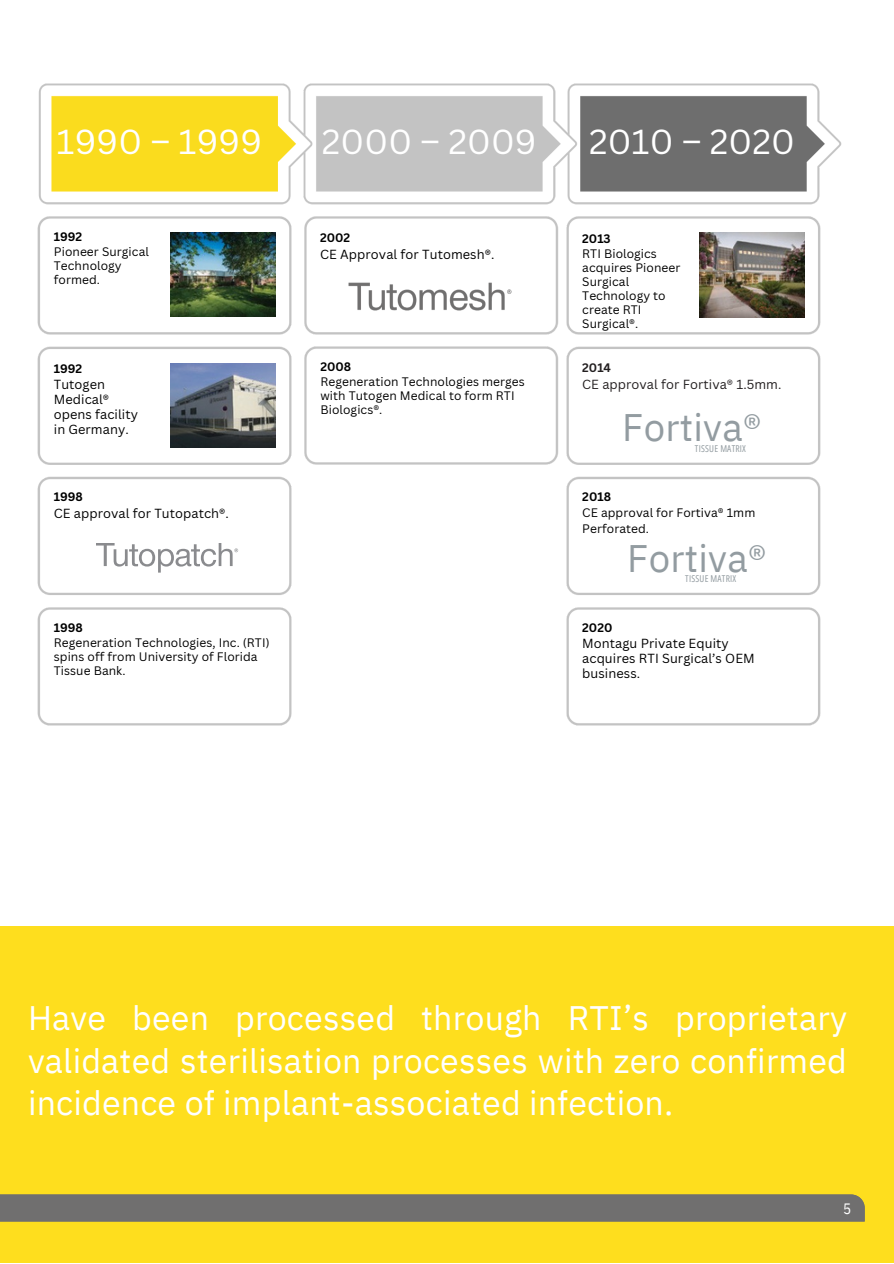
<style>
.page{position:relative;width:894px;height:1264px;background:#fff}
.page>*{position:absolute;margin:0;border:0;box-sizing:border-box;transform-origin:0 0}
.t1{font:38.25px "IBM Plex Sans";letter-spacing:.005em;color:#939ca1}
.t2{font:33.9px/42.5px "IBM Plex Sans";letter-spacing:.005em;color:#fff;text-align:justify}
.t3{font:33.75px "Canva Sans";letter-spacing:.005em;color:#fff}
.t4{font:15px "IBM Plex Sans Cond";color:#fff}
.t5{font:12.75px/15px "Canva Sans";letter-spacing:.005em;color:#000}
.t6{font:12.75px "Canva Sans";letter-spacing:.005em;color:#231f20}
.t7{font:12px/14.4px "Canva Sans";letter-spacing:.005em;color:#000}
.t8{font:700 12px "Canva Sans";color:#000}
.t9{font:700 12px "Canva Sans";color:#231f20}
.t10{font:9.45px "Open Sans Condensed";letter-spacing:.025em;color:#939ca1}
.s1{font-family:"Noto Sans"}
.s2{font-weight:700}
</style>
<div class="page">
<div style="left:0;top:926px;width:893px;height:337px;background:#fede1e"></div>
<img style="left:37px;top:83px;width:805px;height:643px">
<img style="left:699px;top:233px;width:104px;height:84px">
<img style="left:171px;top:363px;width:104px;height:85px">
<img style="left:171px;top:233px;width:104px;height:83px">
<svg style="left:96px;top:543px;width:142px;height:29px"></svg>
<div style="left:0;top:1194px;width:864px;height:27px;background:#706f6f"></div>
<img style="left:341px;top:276px;width:177px;height:45px">
<p class="t3" style="left:57px;top:118px;width:207px">1990 <span class="s1">‒</span> 1999</p>
<h3 class="t3" style="left:322px;top:118px;width:216px">2000 <span class="s1">‒</span> 2009</h3>
<h3 class="t3" style="left:589px;top:118px;width:207px">2010 <span class="s1">‒</span> 2020</h3>
<h2 class="t7" style="left:54px;top:229px;width:97px"><span class="s2">1992<br></span>Pioneer Surgical<br>Technology formed.</h2>
<h3 class="t8" style="left:54px;top:360px;width:30px">1992</h3>
<h3 class="t5" style="left:54px;top:376px;width:86px">Tutogen<br>Medical® opens facility in Germany.</h3>
<h2 class="t8" style="left:54px;top:488px;width:31px">1998</h2>
<h2 class="t5" style="left:54px;top:506px;width:176px">CE approval for Tutopatch®.</h2>
<h2 class="t7" style="left:54px;top:620px;width:217px"><span class="s2">1998<br></span>Regeneration Technologies, Inc. (RTI) spins off from University of Florida<br>Tissue Bank.</h2>
<p class="t8" style="left:320px;top:229px;width:32px">2002</p>
<p class="t5" style="left:320px;top:246px;width:176px">CE Approval for Tutomesh®.</p>
<h3 class="t7" style="left:320px;top:359px;width:206px"><span class="s2">2008<br></span>Regeneration Technologies merges with Tutogen Medical to form RTI<br>Biologics®.</h3>
<p class="t7" style="left:582px;top:231px;width:100px"><span class="s2">2013<br></span>RTI Biologics acquires Pioneer<br>Surgical<br>Technology to create RTI<br>Surgical®.</p>
<h3 class="t9" style="left:582px;top:359px;width:30px">2014</h3>
<h3 class="t6" style="left:582px;top:375px;width:201px">CE approval for Fortiva® 1.5mm.</h3>
<h1 class="t1" style="left:622px;top:401px;width:141px">Fortiva®</h1>
<h1 class="t10" style="left:694px;top:442px;width:52px">TISSUE MATRIX</h1>
<p class="t7" style="left:582px;top:488px;width:174px;line-height:16px"><span class="s2">2018<br></span>CE approval for Fortiva® 1mm<br>Perforated.</p>
<p class="t1" style="left:627px;top:533px;width:141px">Fortiva®</p>
<h3 class="t10" style="left:685px;top:571px;width:52px">TISSUE MATRIX</h3>
<h3 class="t8" style="left:582px;top:619px;width:32px">2020</h3>
<h3 class="t5" style="left:582px;top:636px;width:174px">Montagu Private Equity acquires RTI Surgical’s OEM business.</h3>
<p class="t2" style="left:28px;top:996px;width:820px">Have been processed through RTI’s proprietary validated sterilisation processes with zero confirmed incidence of implant-associated infection.</p>
<h3 class="t4" style="left:842px;top:1198px;width:10px">5</h3>
</div>
